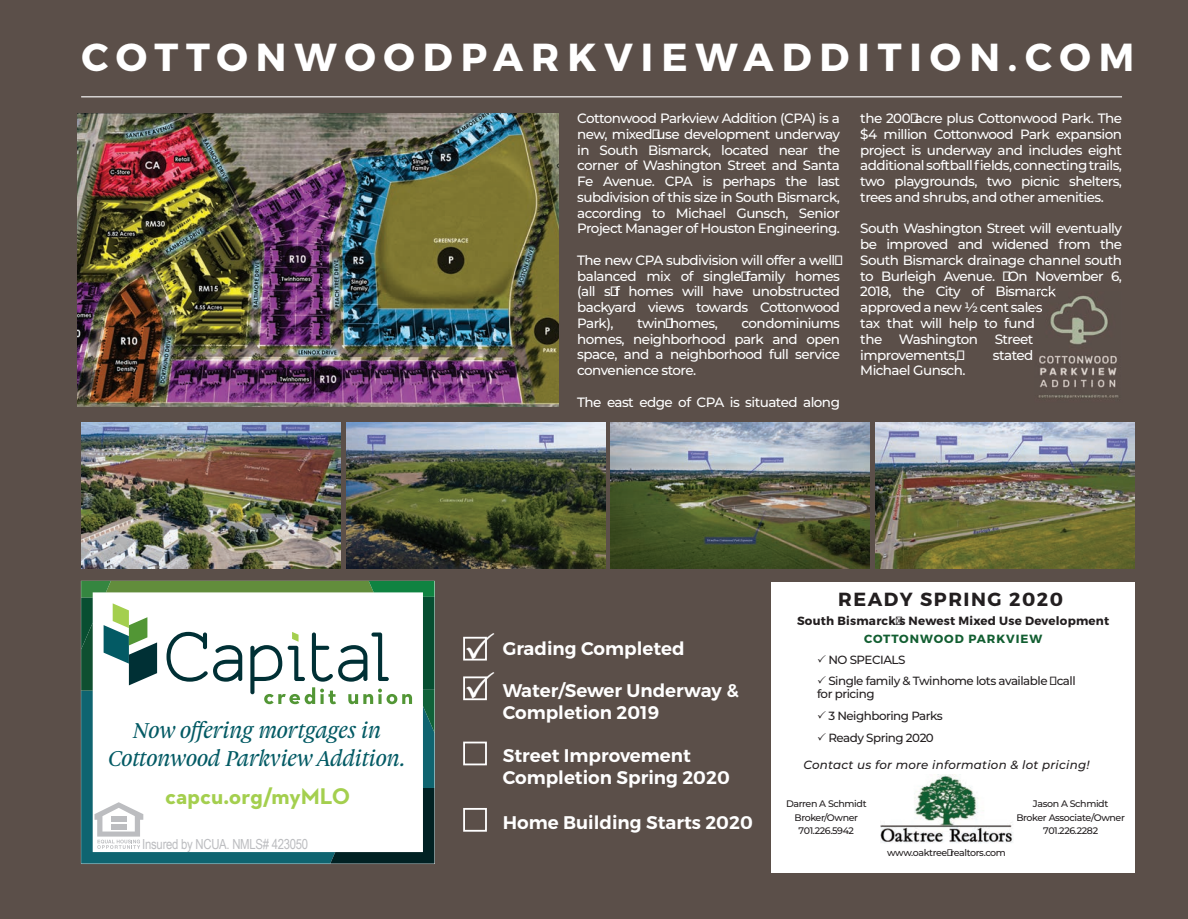
<style>
.page{position:relative;width:1188px;height:919px;background:#fff}
.page>*{position:absolute;margin:0;border:0;box-sizing:border-box;transform-origin:0 0}
.t1{font:700 39px "Montserrat";letter-spacing:.205em;color:#fff}
.t2{font:italic 500 23.1px/27.8px "Gauthier FY";letter-spacing:-.015em;color:#035a64;text-align:center}
.t3{font:700 23.1px "Neutraface 2 Text";color:#a4cf4e}
.t4{font:700 18.9px "Montserrat";letter-spacing:.08em;color:#231f20}
.t5{font:600 18.3px/21.9px "Montserrat";color:#fff}
.t6{font:13.8px "Arial Narrow";letter-spacing:-.02em;color:#bcbdc0}
.t7{font:500 13.5px/15.8px "Montserrat";letter-spacing:-.04em;color:#fff;text-align:justify}
.t8{font:500 11.85px/13px "Montserrat";letter-spacing:-.04em;color:#231f20}
.t9{font:700 11.85px "Montserrat";letter-spacing:.02em;color:#231f20}
.t10{font:italic 500 11.85px "Montserrat";letter-spacing:.02em;color:#231f20}
.t11{font:700 11.85px "Montserrat";letter-spacing:.08em;color:#125e31}
.t12{font:500 9.45px/13px "Montserrat";letter-spacing:-.04em;color:#231f20;text-align:center}
</style>
<div class="page">
<div style="left:0;top:0;width:1187px;height:918px;background:#5b4f49"></div>
<img style="left:77px;top:113px;width:481px;height:293px">
<div style="left:771px;top:582px;width:363px;height:290px;background:#fff"></div>
<hr style="left:81px;top:96px;width:1040px;height:1px;background:#fff">
<img style="left:81px;top:422px;width:259px;height:146px">
<img style="left:610px;top:422px;width:259px;height:146px">
<img style="left:346px;top:422px;width:259px;height:146px">
<img style="left:875px;top:422px;width:259px;height:146px">
<img style="left:1038px;top:295px;width:81px;height:103px">
<img style="left:1034px;top:296px;width:21px;height:3px">
<img style="left:1034px;top:291px;width:21px;height:5px">
<svg style="left:1034px;top:302px;width:8px;height:28px"></svg>
<img style="left:880px;top:774px;width:132px;height:69px">
<div style="left:463px;top:636px;width:24px;height:24px;border:2px solid #fff"></div>
<div style="left:463px;top:676px;width:24px;height:24px;border:2px solid #fff"></div>
<div style="left:463px;top:741px;width:24px;height:24px;border:2px solid #fff"></div>
<div style="left:463px;top:807px;width:24px;height:24px;border:2px solid #fff"></div>
<svg style="left:81px;top:732px;width:353px;height:131px;background:#dfeaeb"></svg>
<svg style="left:330px;top:787px;width:104px;height:76px;background:#c3cbcb"></svg>
<svg style="left:81px;top:580px;width:353px;height:152px;background:#cedbd2"></svg>
<div style="left:423px;top:596px;width:11px;height:93px;background:#064e31"></div>
<svg style="left:466px;top:636px;width:21px;height:62px"></svg>
<h1 class="t1" style="left:81px;top:33px;width:1054px">COTTONWOODPARKVIEWADDITION.COM</h1>
<p class="t7" style="left:577px;top:110px;width:264px">Cottonwood Parkview Addition (CPA) is a new, mixed≠use development underway in South Bismarck, located near the corner of Washington Street and Santa Fe Avenue. CPA is perhaps the last subdivision of this size in South Bismarck, according to Michael Gunsch, Senior Project Manager of Houston Engineering.</p>
<p class="t7" style="left:577px;top:251px;width:266px;text-align:left">The new CPA subdivision will offer a well≠ balanced mix of single≠family homes (all s≠f homes will have unobstructed backyard views towards Cottonwood<br>Park),</p>
<p class="t7" style="left:577px;top:314px;width:264px;text-indent:164px">condominiums homes, neighborhood park and open space, and a neighborhood full service convenience store.</p>
<p class="t7" style="left:577px;top:393px;width:264px">The east edge of CPA is situated along</p>
<p class="t7" style="left:637px;top:314px;width:82px">twin≠homes,</p>
<p class="t7" style="left:860px;top:110px;width:263px">the 200≠acre plus Cottonwood Park. The $4 million Cottonwood Park expansion project is underway and includes eight additional softball fields, connecting trails, two playgrounds, two picnic shelters, trees and shrubs, and other amenities.</p>
<p class="t7" style="left:860px;top:220px;width:263px;text-align:left">South Washington Street will eventually be improved and widened from the<br>South Bismarck drainage channel south to Burleigh Avenue. ìOn November 6,<br>2018, the City of Bismarck<br>approved a new ½ cent sales<br>tax that will help to fund<br>the Washington Street improvements,î</p>
<p class="t7" style="left:992px;top:346px;width:42px">stated</p>
<p class="t7" style="left:860px;top:362px;width:107px">Michael Gunsch.</p>
<h2 class="t2" style="left:109px;top:717px;width:300px">Now offering mortgages in<br>Cottonwood Parkview Addition.</h2>
<h2 class="t3" style="left:165px;top:780px;width:187px">capcu.org/myMLO</h2>
<p class="t6" style="left:142px;top:833px;width:167px">!"#$%&amp;'()*(+,-./(+0123(456787</p>
<h3 class="t5" style="left:502px;top:637px;width:183px">Grading Completed</h3>
<h3 class="t5" style="left:502px;top:679px;width:237px">Water/Sewer Underway &amp;<br>Completion 2019</h3>
<h3 class="t5" style="left:502px;top:744px;width:228px">Street Improvement<br>Completion Spring 2020</h3>
<h3 class="t5" style="left:502px;top:811px;width:251px">Home Building Starts 2020</h3>
<h3 class="t4" style="left:838px;top:588px;width:227px">READY SPRING 2020</h3>
<p class="t9" style="left:797px;top:613px;width:314px">South Bismarckís Newest Mixed Use Development</p>
<p class="t11" style="left:864px;top:631px;width:180px">COTTONWOOD PARKVIEW</p>
<p class="t8" style="left:817px;top:652px;width:90px">✓ NO SPECIALS</p>
<p class="t8" style="left:817px;top:674px;width:260px">✓ Single family &amp; Twinhome lots available ≠call for pricing</p>
<p class="t8" style="left:817px;top:708px;width:127px">✓ 3 Neighboring Parks</p>
<p class="t8" style="left:817px;top:730px;width:118px">✓ Ready Spring 2020</p>
<p class="t10" style="left:803px;top:756px;width:287px">Contact us for more information &amp; lot pricing!</p>
<p class="t12" style="left:786px;top:797px;width:82px">Darren A Schmidt<br>Broker/Owner<br>701.226.5942</p>
<p class="t12" style="left:1016px;top:797px;width:110px">Jason A Schmidt<br>Broker Associate/Owner<br>701.226.2282</p>
<p class="t12" style="left:887px;top:845px;width:120px">www.oaktree≠realtors.com</p>
</div>
